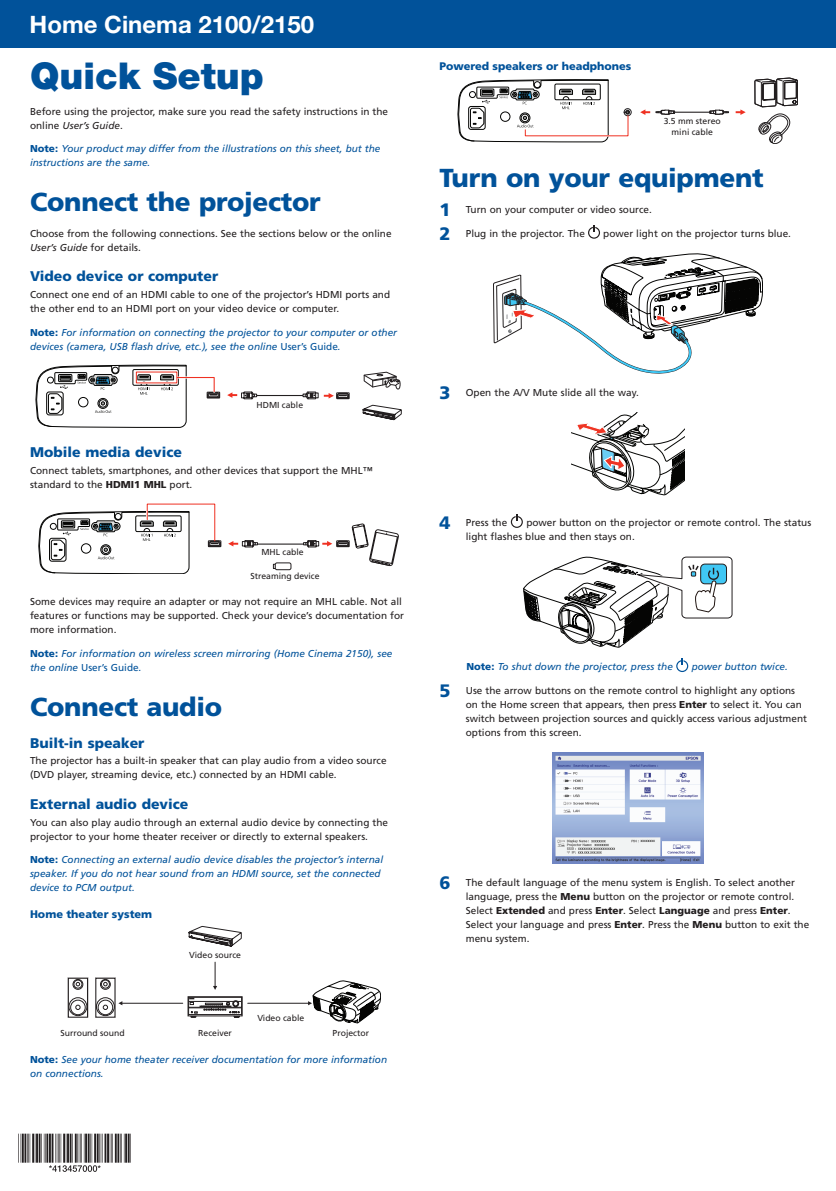
<style>
.page{position:relative;width:836px;height:1191px;background:#fff}
.page>*{position:absolute;margin:0;border:0;box-sizing:border-box;transform-origin:0 0}
.t1{font:900 37px "Helvetica Neue";color:#01529a}
.Head_A{font:900 26px "Frutiger";letter-spacing:-.01em;color:#01529a}
.Product_-_One{font:700 24px "Helvetica Neue";color:#fff}
.Head_B{font:900 14px "Frutiger";color:#01529a}
.Head_C{font:900 11px "Frutiger";color:#01529a}
.Body{font:10px/14px "Frutiger";color:#231f20}
.Notes___Cautions{font:italic 10px/14px "Frutiger";color:#01529a}
.Note_-_Indent{font:italic 10px "Frutiger";color:#01529a}
.t2{font:8.7px/10.8px "Frutiger";color:#231f20;text-align:center}
.s1{font-style:italic}
.s2{font-weight:900;font-style:normal}
.s3{font-style:normal}
.s4{font-weight:900}
.s5{font-weight:900;font-size:18px;color:#01529a}
</style>
<div class="page">
<svg style="left:227px;top:392px;width:91px;height:7px"></svg>
<svg style="left:324px;top:393px;width:25px;height:6px"></svg>
<svg style="left:364px;top:372px;width:36px;height:17px"></svg>
<svg style="left:363px;top:405px;width:38px;height:16px"></svg>
<svg style="left:36px;top:365px;width:184px;height:62px"></svg>
<svg style="left:228px;top:523px;width:170px;height:45px"></svg>
<div style="left:275px;top:563px;width:16px;height:7px;background:#fff;border-radius:2px"></div>
<div style="left:275px;top:563px;width:16px;height:7px;border:1px solid #231f20;border-radius:2px"></div>
<svg style="left:39px;top:503px;width:182px;height:71px"></svg>
<svg style="left:188px;top:996px;width:54px;height:21px"></svg>
<svg style="left:68px;top:977px;width:20px;height:40px"></svg>
<hr style="left:248px;top:1002px;width:61px;height:1px;background:#231f20">
<hr style="left:121px;top:1002px;width:62px;height:1px;background:#231f20">
<svg style="left:95px;top:977px;width:27px;height:40px"></svg>
<svg style="left:213px;top:962px;width:4px;height:28px"></svg>
<svg style="left:189px;top:926px;width:53px;height:20px"></svg>
<svg style="left:308px;top:980px;width:73px;height:43px"></svg>
<svg style="left:736px;top:109px;width:10px;height:6px"></svg>
<div style="left:624px;top:108px;width:7px;height:8px;border:1px solid #231f20;border-radius:50%"></div>
<hr style="left:674px;top:112px;width:36px;height:1px;background:#231f20">
<svg style="left:640px;top:109px;width:35px;height:6px"></svg>
<svg style="left:709px;top:110px;width:20px;height:5px"></svg>
<svg style="left:754px;top:78px;width:44px;height:66px"></svg>
<svg style="left:458px;top:79px;width:172px;height:63px"></svg>
<svg style="left:588px;top:225px;width:12px;height:14px"></svg>
<svg style="left:493px;top:254px;width:270px;height:119px"></svg>
<svg style="left:571px;top:413px;width:114px;height:83px"></svg>
<svg style="left:511px;top:514px;width:12px;height:14px"></svg>
<svg style="left:523px;top:556px;width:209px;height:91px"></svg>
<svg style="left:676px;top:658px;width:12px;height:14px"></svg>
<img style="left:553px;top:752px;width:150px;height:111px">
<div style="left:0;top:0;width:836px;height:47px;background:#01529a"></div>
<hr style="left:107px;top:1133px;width:2px;height:29px;background:#231f20">
<hr style="left:104px;top:1133px;width:2px;height:29px;background:#231f20">
<hr style="left:117px;top:1133px;width:2px;height:29px;background:#231f20">
<hr style="left:115px;top:1133px;width:2px;height:29px;background:#231f20">
<svg style="left:110px;top:1133px;width:3px;height:29px"></svg>
<svg style="left:120px;top:1133px;width:11px;height:29px"></svg>
<svg style="left:18px;top:1133px;width:85px;height:38px"></svg>
<p class="Product_-_One" style="left:30px;top:9px;width:286px">Home Cinema 2100/2150</p>
<p class="t1" style="left:30px;top:54px;width:235px">Quick Setup</p>
<p class="Body" style="left:30px;top:104px;width:360px">Before using the projector, make sure you read the safety instructions in the online <span class="s1">User’s Guide</span>.</p>
<p class="Notes___Cautions" style="left:30px;top:142px;width:352px"><span class="s2">Note:</span> Your product may differ from the illustrations on this sheet, but the instructions are the same.</p>
<p class="Head_A" style="left:30px;top:187px;width:292px">Connect the projector</p>
<p class="Body" style="left:30px;top:226px;width:363px">Choose from the following connections. See the sections below or the online<br><span class="s1">User’s Guide</span> for details.</p>
<p class="Head_B" style="left:30px;top:268px;width:190px">Video device or computer</p>
<p class="Body" style="left:30px;top:287px;width:362px">Connect one end of an HDMI cable to one of the projector’s HDMI ports and the other end to an HDMI port on your video device or computer.</p>
<p class="Notes___Cautions" style="left:30px;top:325px;width:369px"><span class="s2">Note:</span> For information on connecting the projector to your computer or other devices (camera, USB flash drive, etc.), see the online <span class="s3">User’s Guide</span>.</p>
<p class="t2" style="left:256px;top:399px;width:48px">HDMI cable</p>
<p class="Head_B" style="left:30px;top:443px;width:153px">Mobile media device</p>
<p class="Body" style="left:30px;top:463px;width:344px">Connect tablets, smartphones, and other devices that support the MHL™ standard to the <span class="s4">HDMI1 MHL</span> port.</p>
<p class="t2" style="left:261px;top:546px;width:44px">MHL cable</p>
<p class="t2" style="left:250px;top:570px;width:71px">Streaming device</p>
<p class="Body" style="left:30px;top:594px;width:375px">Some devices may require an adapter or may not require an MHL cable. Not all features or functions may be supported. Check your device’s documentation for more information.</p>
<p class="Notes___Cautions" style="left:30px;top:646px;width:364px"><span class="s2">Note:</span> For information on wireless screen mirroring (Home Cinema 2150), see the online <span class="s3">User’s Guide</span>.</p>
<p class="Head_A" style="left:30px;top:690px;width:194px">Connect audio</p>
<p class="Head_B" style="left:30px;top:734px;width:116px">Built-in speaker</p>
<p class="Body" style="left:30px;top:754px;width:358px">The projector has a built-in speaker that can play audio from a video source (DVD player, streaming device, etc.) connected by an HDMI cable.</p>
<p class="Head_B" style="left:30px;top:795px;width:160px">External audio device</p>
<p class="Body" style="left:30px;top:815px;width:360px">You can also play audio through an external audio device by connecting the projector to your home theater receiver or directly to external speakers.</p>
<p class="Notes___Cautions" style="left:30px;top:853px;width:355px"><span class="s2">Note:</span> Connecting an external audio device disables the projector’s internal speaker. If you do not hear sound from an HDMI source, set the connected device to PCM output.</p>
<p class="Head_C" style="left:30px;top:907px;width:124px">Home theater system</p>
<p class="t2" style="left:189px;top:949px;width:53px">Video source</p>
<p class="t2" style="left:257px;top:1012px;width:48px">Video cable</p>
<p class="Notes___Cautions" style="left:30px;top:1052px;width:359px"><span class="s2">Note:</span> See your home theater receiver documentation for more information on connections.</p>
<p class="t2" style="left:60px;top:1027px;width:66px">Surround sound</p>
<p class="t2" style="left:198px;top:1027px;width:35px">Receiver</p>
<p class="t2" style="left:332px;top:1027px;width:38px">Projector</p>
<p class="Head_C" style="left:439px;top:59px;width:194px">Powered speakers or headphones</p>
<p class="t2" style="left:664px;top:116px;width:59px">3.5 mm stereo mini cable</p>
<p class="Head_A" style="left:439px;top:163px;width:326px">Turn on your equipment</p>
<p class="Body" style="left:439px;top:202px;width:214px"><span class="s5">1</span> Turn on your computer or video source.</p>
<p class="Body" style="left:439px;top:226px;width:147px"><span class="s5">2</span> Plug in the projector. The</p>
<p class="Body" style="left:603px;top:226px;width:189px">power light on the projector turns blue.</p>
<p class="Body" style="left:439px;top:385px;width:201px"><span class="s5">3</span> Open the A/V Mute slide all the way.</p>
<p class="Body" style="left:439px;top:515px;width:69px"><span class="s5">4</span> Press the</p>
<p class="Body" style="left:466px;top:515px;width:347px;text-indent:61px">power button on the projector or remote control. The status light flashes blue and then stays on.</p>
<p class="Note_-_Indent" style="left:466px;top:660px;width:208px"><span class="s2">Note:</span> To shut down the projector, press the</p>
<p class="Note_-_Indent" style="left:692px;top:660px;width:98px">power button twice.</p>
<p class="Body" style="left:466px;top:683px;width:343px;text-indent:-26px"><span class="s5">5</span> Use the arrow buttons on the remote control to highlight any options on the Home screen that appears, then press <span class="s4">Enter</span> to select it. You can switch between projection sources and quickly access various adjustment options from this screen.</p>
<p class="Body" style="left:466px;top:875px;width:345px;text-indent:-26px"><span class="s5">6</span> The default language of the menu system is English. To select another language, press the <span class="s4">Menu</span> button on the projector or remote control.<br>Select <span class="s4">Extended</span> and press <span class="s4">Enter</span>. Select <span class="s4">Language</span> and press <span class="s4">Enter</span>.<br>Select your language and press <span class="s4">Enter</span>. Press the <span class="s4">Menu</span> button to exit the menu system.</p>
</div>
